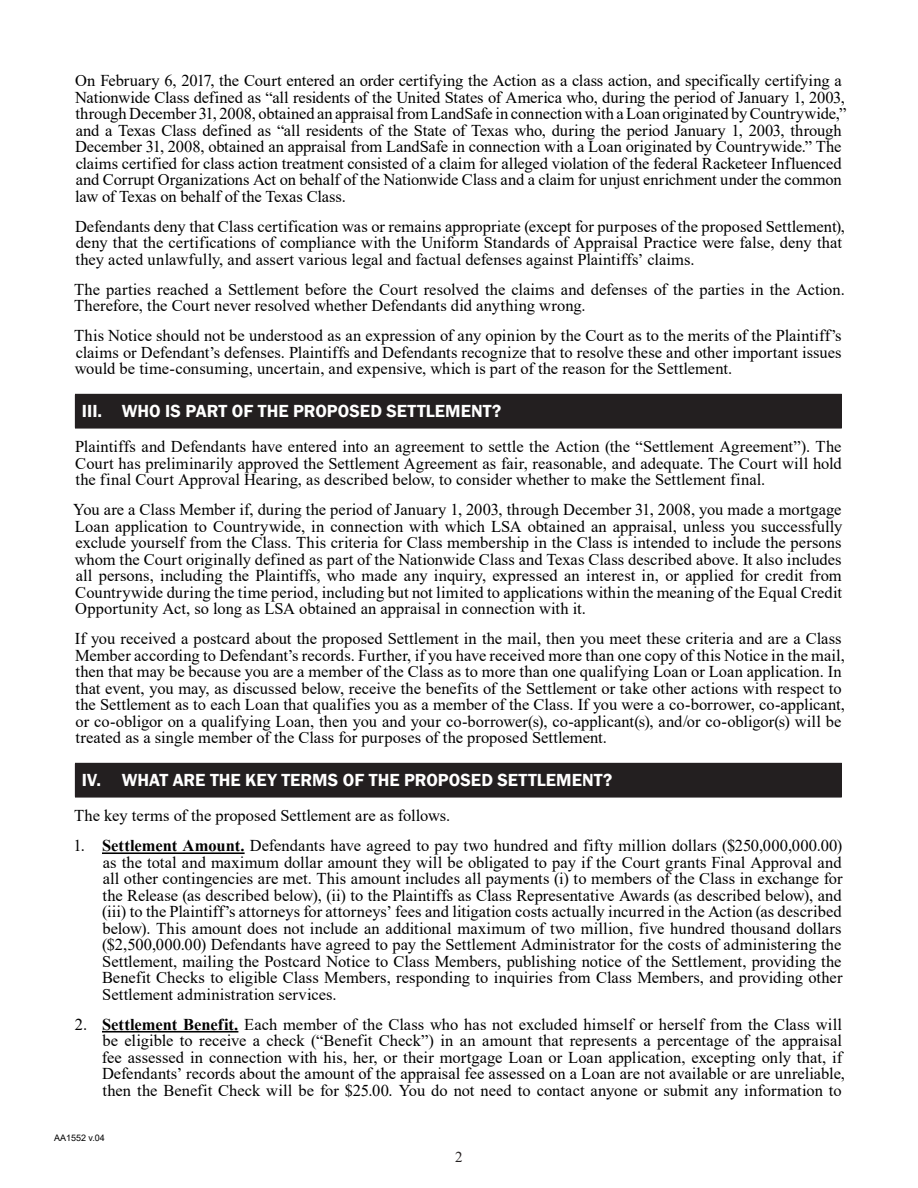
<style>
.page{position:relative;width:918px;height:1188px;background:#fff}
.page>*{position:absolute;margin:0;border:0;box-sizing:border-box;transform-origin:0 0}
.t1{font:600 18px "Franklin Gothic";color:#fff}
.Body_Copy{font:16.5px/16.5px "Times New Roman";color:#000}
.t2{font:15px "Times New Roman";color:#231f20}
.t3{font:9px "Arial";color:#000}
.s1{font-weight:700}
</style>
<div class="page">
<hr style="left:102px;top:852px;width:143px;height:2px;background:#000">
<hr style="left:102px;top:1031px;width:136px;height:2px;background:#000">
<div style="left:75px;top:394px;width:766px;height:34px;background:#231f20"></div>
<hr style="left:75px;top:394px;width:767px;height:1px;background:#231f20">
<hr style="left:841px;top:395px;width:1px;height:33px;background:#231f20">
<hr style="left:75px;top:428px;width:767px;height:1px;background:#231f20">
<div style="left:75px;top:763px;width:766px;height:34px;background:#231f20"></div>
<hr style="left:75px;top:763px;width:767px;height:1px;background:#231f20">
<hr style="left:841px;top:764px;width:1px;height:33px;background:#231f20">
<hr style="left:75px;top:797px;width:767px;height:1px;background:#231f20">
<p class="Body_Copy" style="left:75px;top:72px;width:773px">On February 6, 2017, the Court entered an order certifying the Action as a class action, and specifically certifying a Nationwide Class defined as “all residents of the United States of America who, during the period of January 1, 2003, through December 31, 2008, obtained an appraisal from LandSafe in connection with a Loan originated by Countrywide,” and a Texas Class defined as “all residents of the State of Texas who, during the period January 1, 2003, through December 31, 2008, obtained an appraisal from LandSafe in connection with a Loan originated by Countrywide.” The claims certified for class action treatment consisted of a claim for alleged violation of the federal Racketeer Influenced and Corrupt Organizations Act on behalf of the Nationwide Class and a claim for unjust enrichment under the common law of Texas on behalf of the Texas Class.</p>
<p class="Body_Copy" style="left:75px;top:218px;width:772px">Defendants deny that Class certification was or remains appropriate (except for purposes of the proposed Settlement), deny that the certifications of compliance with the Uniform Standards of Appraisal Practice were false, deny that they acted unlawfully, and assert various legal and factual defenses against Plaintiffs’ claims.</p>
<p class="Body_Copy" style="left:74px;top:281px;width:772px">The parties reached a Settlement before the Court resolved the claims and defenses of the parties in the Action.<br>Therefore, the Court never resolved whether Defendants did anything wrong.</p>
<p class="Body_Copy" style="left:74px;top:327px;width:769px;text-align:justify">This Notice should not be understood as an expression of any opinion by the Court as to the merits of the Plaintiff’s claims or Defendant’s defenses. Plaintiffs and Defendants recognize that to resolve these and other important issues would be time-consuming, uncertain, and expensive, which is part of the reason for the Settlement.</p>
<p class="t1" style="left:82px;top:400px;width:421px">III. WHO IS PART OF THE PROPOSED SETTLEMENT?</p>
<p class="Body_Copy" style="left:75px;top:438px;width:768px;text-align:justify">Plaintiffs and Defendants have entered into an agreement to settle the Action (the “Settlement Agreement”). The Court has preliminarily approved the Settlement Agreement as fair, reasonable, and adequate. The Court will hold the final Court Approval Hearing, as described below, to consider whether to make the Settlement final.</p>
<p class="Body_Copy" style="left:73px;top:501px;width:771px;text-align:justify">You are a Class Member if, during the period of January 1, 2003, through December 31, 2008, you made a mortgage Loan application to Countrywide, in connection with which LSA obtained an appraisal, unless you successfully exclude yourself from the Class. This criteria for Class membership in the Class is intended to include the persons whom the Court originally defined as part of the Nationwide Class and Texas Class described above. It also includes all persons, including the Plaintiffs, who made any inquiry, expressed an interest in, or applied for credit from Countrywide during the time period, including but not limited to applications within the meaning of the Equal Credit Opportunity Act, so long as LSA obtained an appraisal in connection with it.</p>
<p class="Body_Copy" style="left:75px;top:630px;width:772px">If you received a postcard about the proposed Settlement in the mail, then you meet these criteria and are a Class Member according to Defendant’s records. Further, if you have received more than one copy of this Notice in the mail, then that may be because you are a member of the Class as to more than one qualifying Loan or Loan application. In that event, you may, as discussed below, receive the benefits of the Settlement or take other actions with respect to the Settlement as to each Loan that qualifies you as a member of the Class. If you were a co-borrower, co-applicant, or co-obligor on a qualifying Loan, then you and your co-borrower(s), co-applicant(s), and/or co-obligor(s) will be treated as a single member of the Class for purposes of the proposed Settlement.</p>
<p class="t1" style="left:82px;top:769px;width:532px">IV. WHAT ARE THE KEY TERMS OF THE PROPOSED SETTLEMENT?</p>
<p class="Body_Copy" style="left:74px;top:807px;width:378px">The key terms of the proposed Settlement are as follows.</p>
<p class="Body_Copy" style="left:102px;top:837px;width:742px;text-align:justify;text-indent:-28px">1. <span class="s1">Settlement Amount.</span> Defendants have agreed to pay two hundred and fifty million dollars ($250,000,000.00) as the total and maximum dollar amount they will be obligated to pay if the Court grants Final Approval and all other contingencies are met. This amount includes all payments (i) to members of the Class in exchange for the Release (as described below), (ii) to the Plaintiffs as Class Representative Awards (as described below), and (iii) to the Plaintiff’s attorneys for attorneys’ fees and litigation costs actually incurred in the Action (as described below). This amount does not include an additional maximum of two million, five hundred thousand dollars ($2,500,000.00) Defendants have agreed to pay the Settlement Administrator for the costs of administering the Settlement, mailing the Postcard Notice to Class Members, publishing notice of the Settlement, providing the Benefit Checks to eligible Class Members, responding to inquiries from Class Members, and providing other Settlement administration services.</p>
<p class="Body_Copy" style="left:102px;top:1016px;width:745px;text-indent:-27px">2. <span class="s1">Settlement Benefit.</span> Each member of the Class who has not excluded himself or herself from the Class will be eligible to receive a check (“Benefit Check”) in an amount that represents a percentage of the appraisal fee assessed in connection with his, her, or their mortgage Loan or Loan application, excepting only that, if Defendants’ records about the amount of the appraisal fee assessed on a Loan are not available or are unreliable, then the Benefit Check will be for $25.00. You do not need to contact anyone or submit any information to</p>
<p class="t3" style="left:54px;top:1131px;width:52px">AA1552 v.04</p>
<p class="t2" style="left:455px;top:1146px;width:9px">2</p>
</div>
